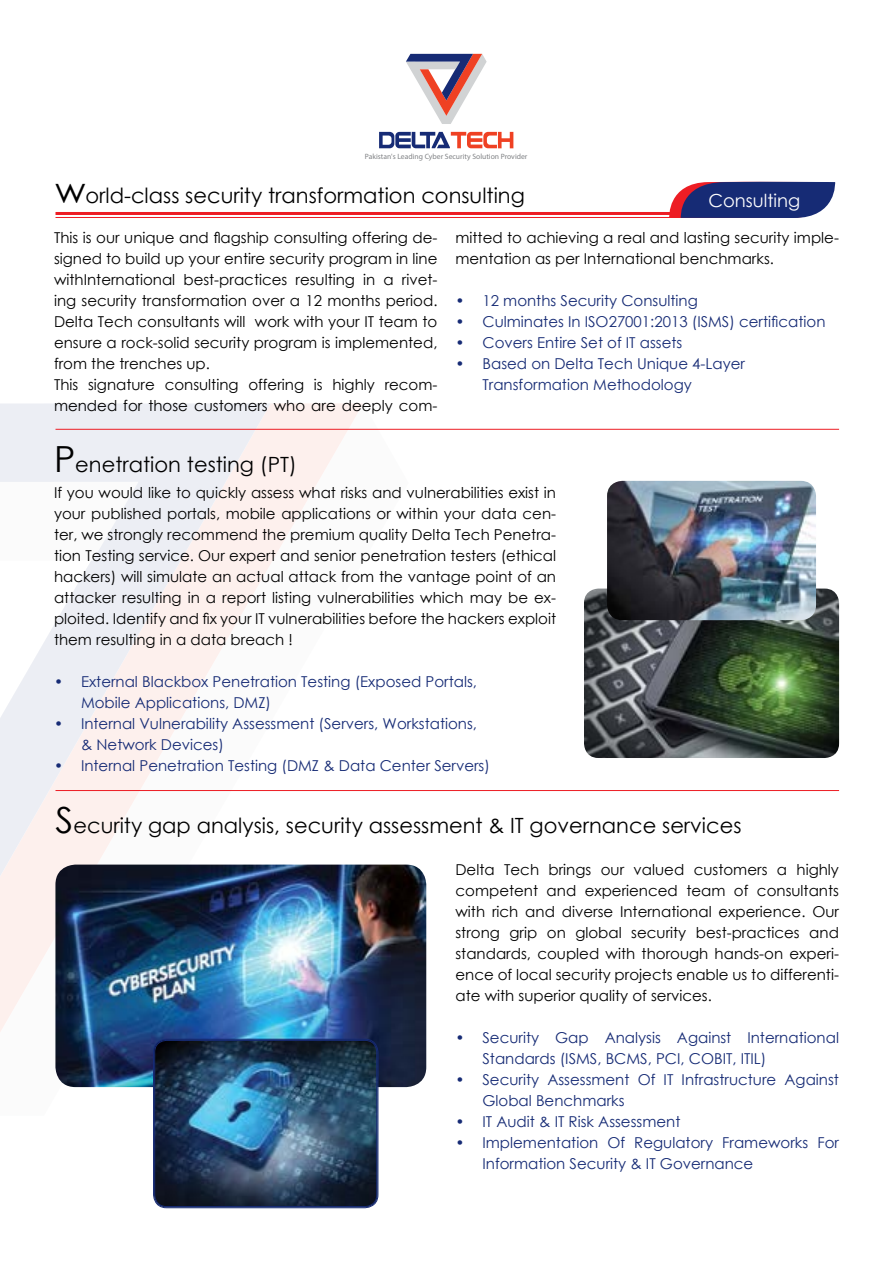
<style>
.page{position:relative;width:893px;height:1263px;background:#fff}
.page>*{position:absolute;margin:0;border:0;box-sizing:border-box;transform-origin:0 0}
.t1{font:21px "Century Gothic";color:#000}
.t2{font:18px "Century Gothic";color:#fff}
.t3{font:15px/21px "Century Gothic";color:#000;text-align:justify}
.t4{font:15px/21px "Century Gothic";color:#162b75}
.t5{font:7.65px "Myriad Pro";color:#808285}
.s1{font-size:36px}
</style>
<div class="page">
<svg style="left:0;top:403px;width:364px;height:629px"></svg>
<svg style="left:0;top:403px;width:271px;height:474px"></svg>
<svg style="left:379px;top:132px;width:134px;height:16px"></svg>
<svg style="left:406px;top:54px;width:81px;height:70px"></svg>
<hr style="left:56px;top:212px;width:715px;height:3px;background:#ed1d24">
<hr style="left:56px;top:217px;width:715px;height:1px;background:#ed1d24">
<hr style="left:56px;top:790px;width:783px;height:1px;background:#ed1d24">
<hr style="left:56px;top:429px;width:783px;height:1px;background:#ed1d24">
<img style="left:55px;top:864px;width:371px;height:223px">
<img style="left:154px;top:1040px;width:223px;height:167px">
<div style="left:153px;top:1039px;width:225px;height:169px;border:1px solid #162b75;border-radius:13px"></div>
<div style="left:155px;top:1040px;width:222px;height:167px;border:1px solid #162b75;border-radius:12px"></div>
<svg style="left:669px;top:181px;width:167px;height:37px;background:#41427f"></svg>
<img style="left:584px;top:588px;width:255px;height:170px">
<img style="left:607px;top:481px;width:209px;height:139px">
<p class="t5" style="left:365px;top:151px;width:164px">Pakistan's Leading Cyber Security Solution Provider</p>
<h1 class="t1" style="left:56px;top:181px;width:471px"><span class="s1">w</span>orld-class security transformation consulting</h1>
<p class="t2" style="left:708px;top:188px;width:93px">Consulting</p>
<p class="t3" style="left:54px;top:227px;width:385px;text-align:left">This is our unique and flagship consulting offering de&shy;signed to build up your entire security program in line withInternational best-practices resulting in a rivet&shy;ing security transformation over a 12 months period.<br>Delta Tech consultants will work with your IT team to ensure a rock-solid security program is implemented, from the trenches up.<br>This signature consulting offering is highly recom&shy;mended for those customers who are deeply com-</p>
<p class="t3" style="left:455px;top:227px;width:385px">mitted to achieving a real and lasting security imple&shy;mentation as per International benchmarks.</p>
<p class="t4" style="left:455px;top:290px;width:244px">• 12 months Security Consulting</p>
<p class="t4" style="left:455px;top:311px;width:371px">• Culminates In ISO27001:2013 (ISMS) certification</p>
<p class="t4" style="left:455px;top:332px;width:228px">• Covers Entire Set of IT assets</p>
<p class="t4" style="left:482px;top:353px;width:264px;text-indent:-27px">• Based on Delta Tech Unique 4-Layer<br>Transformation Methodology</p>
<h1 class="t1" style="left:54px;top:450px;width:244px"><span class="s1">P</span>enetration testing (PT)</h1>
<p class="t3" style="left:54px;top:482px;width:504px">If you would like to quickly assess what risks and vulnerabilities exist in your published portals, mobile applications or within your data cen&shy;ter, we strongly recommend the premium quality Delta Tech Penetra&shy;tion Testing service. Our expert and senior penetration testers (ethical hackers) will simulate an actual attack from the vantage point of an attacker resulting in a report listing vulnerabilities which may be ex&shy;ploited. Identify and fix your IT vulnerabilities before the hackers exploit them resulting in a data breach !</p>
<p class="t4" style="left:81px;top:671px;width:398px;text-indent:-27px">• External Blackbox Penetration Testing (Exposed Portals,<br>Mobile Applications, DMZ)</p>
<p class="t4" style="left:81px;top:713px;width:398px;text-indent:-27px">• Internal Vulnerability Assessment (Servers, Workstations, &amp; Network Devices)</p>
<p class="t4" style="left:54px;top:755px;width:437px">• Internal Penetration Testing (DMZ &amp; Data Center Servers)</p>
<h1 class="t1" style="left:56px;top:811px;width:687px"><span class="s1">S</span>ecurity gap analysis, security assessment &amp; IT governance services</h1>
<p class="t3" style="left:455px;top:858px;width:385px">Delta Tech brings our valued customers a highly competent and experienced team of consultants with rich and diverse International experience. Our strong grip on global security best-practices and standards, coupled with thorough hands-on experi&shy;ence of local security projects enable us to differenti&shy;ate with superior quality of services.</p>
<p class="t4" style="left:482px;top:1026px;width:358px;text-indent:-27px">• Security Gap Analysis Against International<br>Standards (ISMS, BCMS, PCI, COBIT, ITIL)</p>
<p class="t4" style="left:482px;top:1068px;width:358px;text-indent:-27px">• Security Assessment Of IT Infrastructure Against<br>Global Benchmarks</p>
<p class="t4" style="left:455px;top:1110px;width:226px">• IT Audit &amp; IT Risk Assessment</p>
<p class="t4" style="left:482px;top:1131px;width:358px;text-indent:-27px">• Implementation Of Regulatory Frameworks For<br>Information Security &amp; IT Governance</p>
</div>
